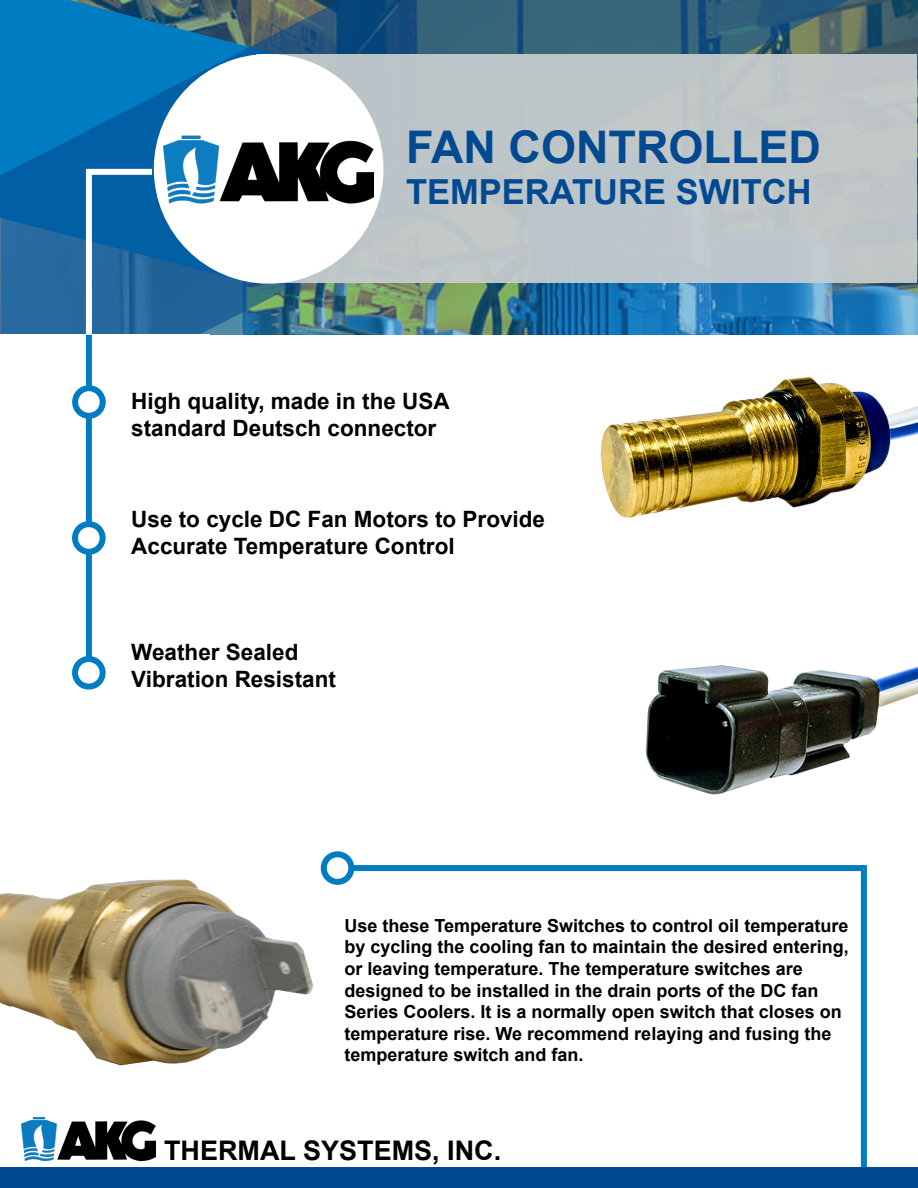
<style>
.page{position:relative;width:918px;height:1188px;background:#fff}
.page>*{position:absolute;margin:0;border:0;box-sizing:border-box;transform-origin:0 0}
.t1{font:700 45px "Arial";color:#014990}
.t2{font:700 34.5px "Arial";color:#014990}
.t3{font:700 27px "Arial";color:#000}
.t4{font:700 22.5px/27px "Arial";color:#000}
.t5{font:700 18px/21.6px "Arial";color:#000}
</style>
<div class="page">
<div style="left:321px;top:851px;width:33px;height:34px;border:6px solid #007cc2;border-radius:50%"></div>
<div style="left:861px;top:865px;width:6px;height:303px;background:#007cc2"></div>
<div style="left:351px;top:865px;width:513px;height:6px;background:#007cc2"></div>
<svg style="left:0;top:0;width:914px;height:511px"></svg>
<div style="left:0;top:1168px;width:918px;height:20px;background:#014990"></div>
<div style="left:72px;top:656px;width:34px;height:34px;border:6px solid #007cc2;border-radius:50%"></div>
<div style="left:72px;top:521px;width:34px;height:34px;border:6px solid #007cc2;border-radius:50%"></div>
<div style="left:86px;top:552px;width:6px;height:106px;background:#007cc2"></div>
<svg style="left:83px;top:166px;width:75px;height:169px;background:#2e75ab"></svg>
<div style="left:257px;top:55px;width:660px;height:228px;background:#bec5c8"></div>
<div style="left:157px;top:57px;width:223px;height:224px;background:#fff;border-radius:50%"></div>
<div style="left:154px;top:54px;width:229px;height:230px;border:6px solid #fff;border-radius:50%"></div>
<img style="left:164px;top:131px;width:210px;height:77px">
<img style="left:22px;top:1117px;width:134px;height:45px">
<img style="left:552px;top:665px;width:366px;height:210px">
<img style="left:468px;top:246px;width:450px;height:272px">
<img style="left:0;top:853px;width:329px;height:213px">
<div style="left:0;top:335px;width:209px;height:137px;background:#fff"></div>
<div style="left:72px;top:385px;width:34px;height:34px;border:6px solid #007cc2;border-radius:50%"></div>
<div style="left:86px;top:335px;width:6px;height:52px;background:#007cc2"></div>
<div style="left:86px;top:417px;width:6px;height:106px;background:#007cc2"></div>
<p class="t1" style="left:406px;top:117px;width:416px">FAN CONTROLLED</p>
<p class="t2" style="left:406px;top:169px;width:407px">TEMPERATURE SWITCH</p>
<p class="t4" style="left:131px;top:388px;width:320px">High quality, made in the USA</p>
<p class="t4" style="left:131px;top:415px;width:307px">standard Deutsch connector</p>
<p class="t4" style="left:131px;top:506px;width:415px">Use to cycle DC Fan Motors to Provide<br>Accurate Temperature Control</p>
<p class="t4" style="left:131px;top:640px;width:169px">Weather Sealed</p>
<p class="t4" style="left:131px;top:667px;width:206px">Vibration Resistant</p>
<p class="t5" style="left:345px;top:915px;width:506px">Use these Temperature Switches to control oil temperature by cycling the cooling fan to maintain the desired entering, or leaving temperature. The temperature switches are designed to be installed in the drain ports of the DC fan Series Coolers. It is a normally open switch that closes on temperature rise. We recommend relaying and fusing the temperature switch and fan.</p>
<p class="t3" style="left:164px;top:1133px;width:339px">THERMAL SYSTEMS, INC.</p>
</div>
